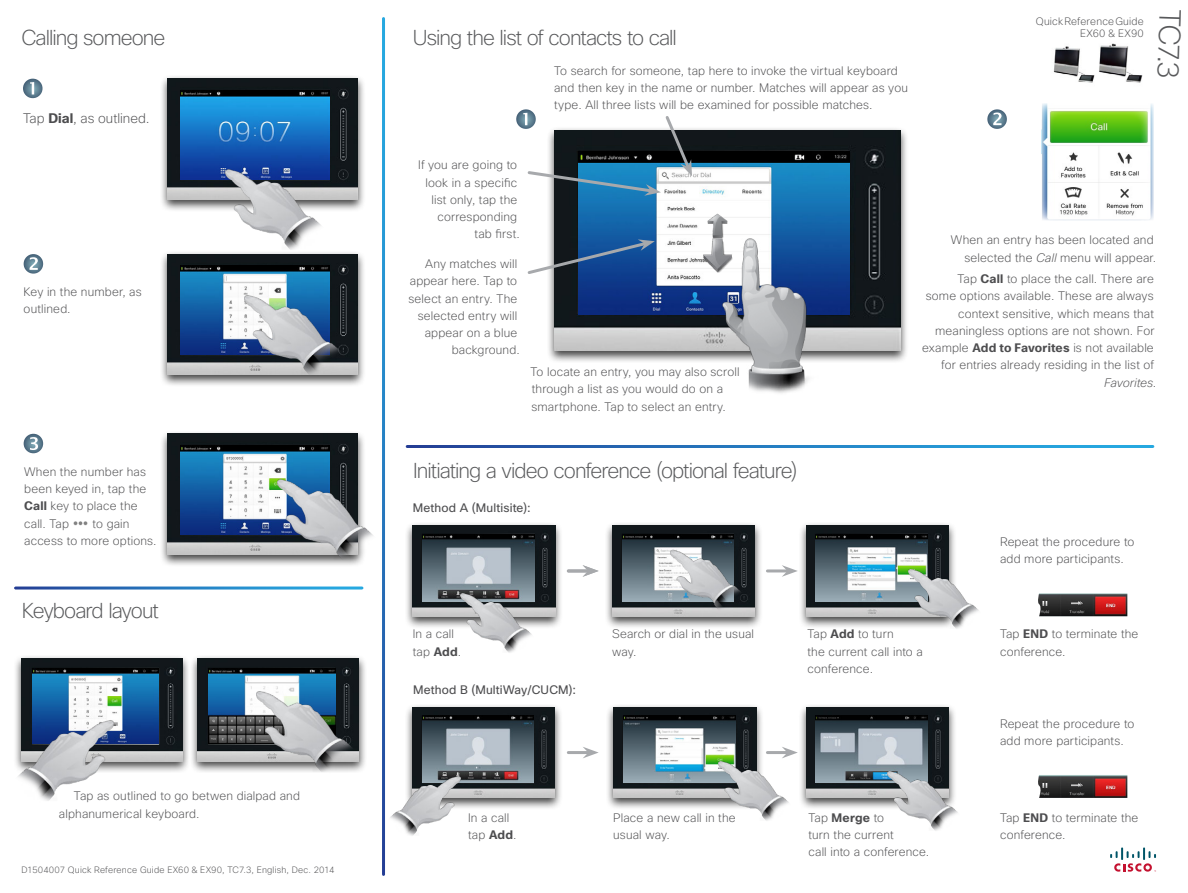
<style>
.page{position:relative;width:1188px;height:893px;background:#fff}
.page>*{position:absolute;margin:0;border:0;box-sizing:border-box;transform-origin:0 0}
.t1{font:200 29.7px "Cisco Sans";color:#58595b}
.t2{font:200 21px "Cisco Sans";letter-spacing:-.045em;color:#58595b}
.t3{font:200 13.5px "Cisco Sans";color:#4d4d4f}
.t4{font:200 12px/17.2px "Cisco Sans";letter-spacing:.01em;color:#4d4d4f}
.t5{font:12px "Cisco Sans";letter-spacing:.015em;color:#4d4d4f}
.t6{font:200 10.5px/12px "Cisco Sans";letter-spacing:.015em;color:#4d4d4f;text-align:right}
.t7{font:200 9px "Cisco Sans";letter-spacing:.02em;color:#4d4d4f}
.s1{font-weight:700}
.s2{font-style:italic}
</style>
<div class="page">
<svg style="left:24px;top:434px;width:19px;height:19px"></svg>
<svg style="left:24px;top:254px;width:19px;height:20px"></svg>
<svg style="left:23px;top:79px;width:20px;height:19px"></svg>
<div style="left:160px;top:75px;width:206px;height:137px;background:#000;opacity:.75"></div>
<img style="left:168px;top:79px;width:189px;height:121px">
<img style="left:181px;top:90px;width:149px;height:89px">
<div style="left:160px;top:430px;width:206px;height:137px;background:#000;opacity:.75"></div>
<img style="left:168px;top:434px;width:189px;height:121px">
<img style="left:181px;top:445px;width:149px;height:89px">
<div style="left:405px;top:522px;width:158px;height:107px;background:#000;opacity:.75"></div>
<img style="left:413px;top:526px;width:142px;height:90px">
<img style="left:423px;top:534px;width:111px;height:67px">
<div style="left:604px;top:522px;width:159px;height:107px;background:#000;opacity:.75"></div>
<img style="left:612px;top:526px;width:142px;height:90px">
<img style="left:622px;top:534px;width:111px;height:67px">
<div style="left:798px;top:522px;width:158px;height:107px;background:#000;opacity:.75"></div>
<img style="left:806px;top:526px;width:142px;height:90px">
<img style="left:816px;top:534px;width:111px;height:67px">
<div style="left:404px;top:703px;width:159px;height:107px;background:#000;opacity:.75"></div>
<img style="left:412px;top:707px;width:142px;height:91px">
<img style="left:422px;top:716px;width:112px;height:67px">
<div style="left:606px;top:703px;width:158px;height:107px;background:#000;opacity:.75"></div>
<img style="left:614px;top:707px;width:142px;height:91px">
<img style="left:624px;top:716px;width:111px;height:67px">
<div style="left:798px;top:703px;width:158px;height:107px;background:#000;opacity:.75"></div>
<img style="left:806px;top:707px;width:142px;height:91px">
<img style="left:816px;top:716px;width:111px;height:67px">
<div style="left:13px;top:654px;width:178px;height:119px;background:#000;opacity:.75"></div>
<img style="left:21px;top:658px;width:162px;height:103px">
<img style="left:33px;top:668px;width:126px;height:76px">
<div style="left:190px;top:654px;width:177px;height:119px;background:#000;opacity:.75"></div>
<img style="left:198px;top:658px;width:161px;height:103px">
<img style="left:209px;top:668px;width:126px;height:76px">
<img style="left:73px;top:521px;width:15px;height:5px">
<div style="left:160px;top:250px;width:206px;height:137px;background:#000;opacity:.75"></div>
<img style="left:168px;top:254px;width:189px;height:121px">
<img style="left:181px;top:266px;width:149px;height:89px">
<div style="left:546px;top:126px;width:363px;height:237px;background:#000;opacity:.75"></div>
<img style="left:554px;top:130px;width:346px;height:221px">
<img style="left:578px;top:151px;width:271px;height:163px">
<svg style="left:987px;top:109px;width:20px;height:20px"></svg>
<img style="left:1041px;top:103px;width:113px;height:117px">
<svg style="left:527px;top:239px;width:128px;height:37px"></svg>
<svg style="left:516px;top:109px;width:176px;height:87px"></svg>
<img style="left:1038px;top:593px;width:89px;height:23px">
<img style="left:1038px;top:775px;width:89px;height:23px">
<hr style="left:568px;top:569px;width:20px;height:3px;background:#a7a9ac">
<svg style="left:583px;top:565px;width:16px;height:12px"></svg>
<hr style="left:767px;top:569px;width:20px;height:3px;background:#a7a9ac">
<svg style="left:782px;top:565px;width:16px;height:12px"></svg>
<hr style="left:568px;top:751px;width:20px;height:3px;background:#a7a9ac">
<svg style="left:583px;top:747px;width:16px;height:11px"></svg>
<hr style="left:767px;top:751px;width:20px;height:3px;background:#a7a9ac">
<svg style="left:782px;top:747px;width:16px;height:11px"></svg>
<svg style="left:1110px;top:847px;width:46px;height:25px"></svg>
<img style="left:1053px;top:43px;width:90px;height:40px">
<img style="left:461px;top:592px;width:72px;height:61px">
<img style="left:719px;top:760px;width:70px;height:61px">
<img style="left:887px;top:770px;width:71px;height:61px">
<img style="left:390px;top:776px;width:70px;height:60px">
<img style="left:671px;top:550px;width:72px;height:64px">
<img style="left:908px;top:569px;width:71px;height:60px">
<img style="left:278px;top:479px;width:95px;height:87px">
<img style="left:257px;top:691px;width:98px;height:82px">
<img style="left:16px;top:720px;width:98px;height:81px">
<img style="left:226px;top:169px;width:97px;height:87px">
<img style="left:244px;top:294px;width:98px;height:88px">
<img style="left:690px;top:238px;width:161px;height:155px">
<img style="left:695px;top:229px;width:44px;height:44px">
<img style="left:701px;top:208px;width:32px;height:32px">
<h2 class="t2" style="left:21px;top:24px;width:146px">Calling someone</h2>
<h2 class="t2" style="left:413px;top:24px;width:266px">Using the list of contacts to call</h2>
<p class="t3" style="left:23px;top:110px;width:128px">Tap <span class="s1">Dial</span>, as outlined.</p>
<p class="t4" style="left:24px;top:283px;width:120px">Key in the number, as outlined.</p>
<p class="t4" style="left:554px;top:62px;width:355px">To search for someone, tap here to invoke the virtual keyboard and then key in the name or number. Matches will appear as you type. All three lists will be examined for possible matches.</p>
<p class="t4" style="left:418px;top:156px;width:103px;text-align:right">If you are going to look in a specific list only, tap the corresponding<br>tab first.</p>
<p class="t4" style="left:409px;top:255px;width:113px;text-align:right">Any matches will appear here. Tap to select an entry. The selected entry will appear on a blue background.</p>
<p class="t4" style="left:531px;top:363px;width:211px">To locate an entry, you may also scroll through a list as you would do on a smartphone. Tap to select an entry.</p>
<p class="t6" style="left:1036px;top:16px;width:110px">Quick Reference Guide<br>EX60 &amp; EX90</p>
<h1 class="t1" style="left:1189px;top:10px;width:71px;rotate:92deg">TC7.3</h1>
<p class="t4" style="left:951px;top:231px;width:207px;text-align:right">When an entry has been located and selected the <span class="s2">Call</span> menu will appear.</p>
<p class="t4" style="left:922px;top:270px;width:236px;text-align:right">Tap <span class="s1">Call</span> to place the call. There are<br>some options available. These are always context sensitive, which means that meaningless options are not shown. For example <span class="s1">Add to Favorites</span> is not available for entries already residing in the list of <span class="s2">Favorites</span>.</p>
<p class="t4" style="left:24px;top:463px;width:124px">When the number has been keyed in, tap the<br><span class="s1">Call</span> key to place the call. Tap</p>
<p class="t4" style="left:24px;top:515px;width:134px;text-indent:68px">to gain access to more options.</p>
<h2 class="t2" style="left:22px;top:598px;width:139px">Keyboard layout</h2>
<h2 class="t2" style="left:413px;top:457px;width:386px">Initiating a video conference (optional feature)</h2>
<p class="t5" style="left:413px;top:500px;width:119px">Method A (Multisite):</p>
<p class="t4" style="left:1000px;top:533px;width:136px">Repeat the procedure to add more participants.</p>
<p class="t4" style="left:59px;top:787px;width:243px;text-indent:15px">Tap as outlined to go betwen dialpad and alphanumerical keyboard.</p>
<p class="t7" style="left:21px;top:864px;width:315px">D1504007 Quick Reference Guide EX60 &amp; EX90, TC7.3, English, Dec. 2014</p>
<p class="t4" style="left:413px;top:625px;width:50px">In a call tap <span class="s1">Add</span>.</p>
<p class="t5" style="left:413px;top:682px;width:165px">Method B (MultiWay/CUCM):</p>
<p class="t4" style="left:612px;top:625px;width:143px">Search or dial in the usual way.</p>
<p class="t4" style="left:468px;top:809px;width:50px">In a call tap <span class="s1">Add</span>.</p>
<p class="t4" style="left:613px;top:809px;width:124px">Place a new call in the usual way.</p>
<p class="t4" style="left:807px;top:625px;width:117px">Tap <span class="s1">Add</span> to turn<br>the current call into a conference.</p>
<p class="t4" style="left:809px;top:809px;width:122px">Tap <span class="s1">Merge</span> to<br>turn the current<br>call into a conference.</p>
<p class="t4" style="left:1000px;top:625px;width:140px">Tap <span class="s1">END</span> to terminate the conference.</p>
<p class="t4" style="left:1000px;top:715px;width:136px">Repeat the procedure to add more participants.</p>
<p class="t4" style="left:1000px;top:809px;width:140px">Tap <span class="s1">END</span> to terminate the conference.</p>
</div>
